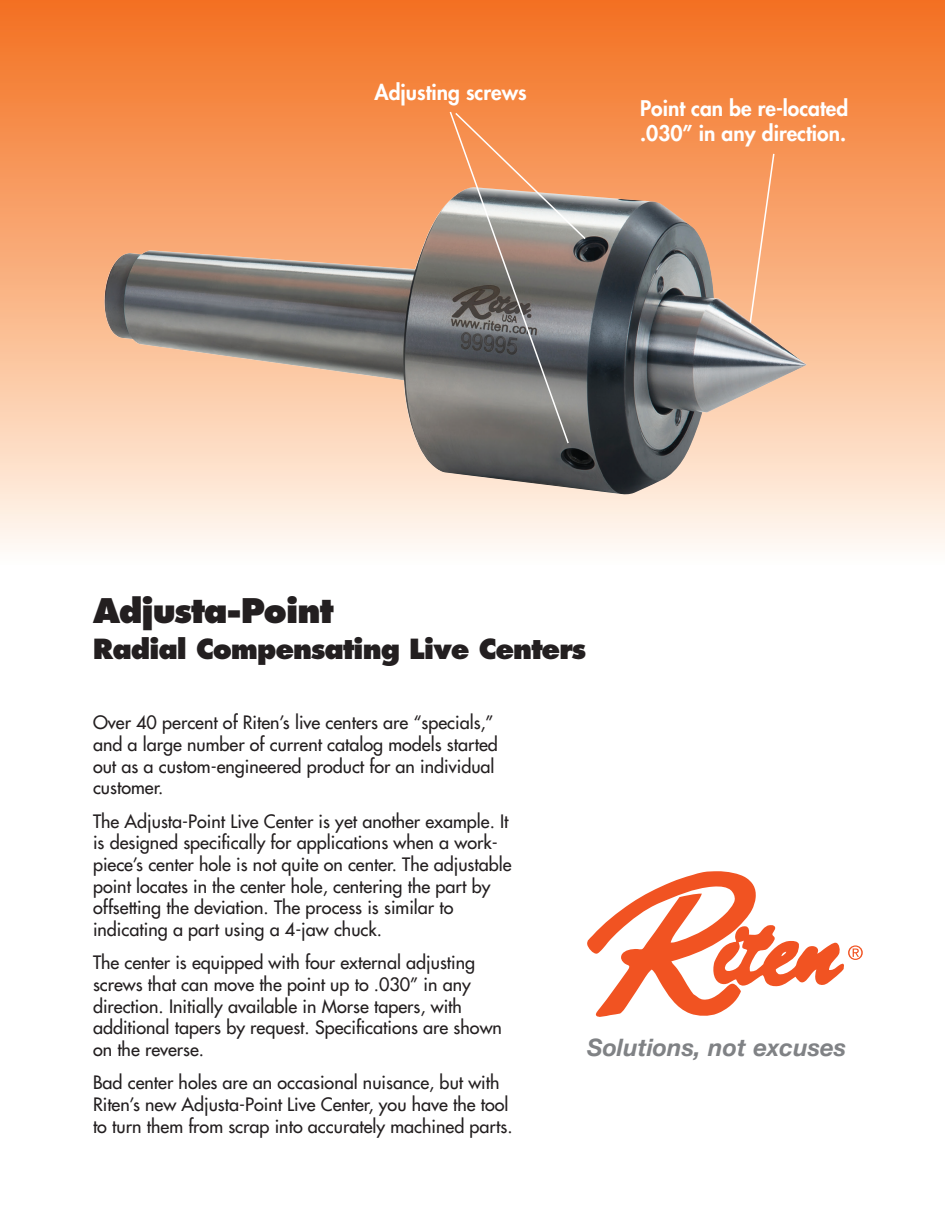
<style>
.page{position:relative;width:945px;height:1215px;background:#fff}
.page>*{position:absolute;margin:0;border:0;box-sizing:border-box;transform-origin:0 0}
.t1{font:800 33px "Futura";letter-spacing:-.04em;color:#231f20}
.t2{font:800 27px "Futura";letter-spacing:-.04em;color:#231f20}
.t3{font:italic 700 24px "Helvetica Neue";color:#808285}
.t4{font:800 21px/25.2px "Futura";color:#fff}
.t5{font:18px/21.6px "Futura";color:#231f20}
</style>
<div class="page">
<div style="left:1px;top:1px;width:944px;height:566px;background:linear-gradient(to bottom,#f36e1b,#fffaf2)"></div>
<svg style="left:587px;top:871px;width:276px;height:146px"></svg>
<svg style="left:747px;top:152px;width:28px;height:35px"></svg>
<img style="left:104px;top:187px;width:703px;height:308px">
<svg style="left:448px;top:110px;width:139px;height:335px;background:#9e8473"></svg>
<p class="t4" style="left:375px;top:80px;width:154px">Adjusting screws</p>
<p class="t4" style="left:640px;top:96px;width:210px">Point can be re-located .030” in any direction.</p>
<h1 class="t1" style="left:93px;top:590px;width:242px">Adjusta-Point</h1>
<h2 class="t2" style="left:93px;top:632px;width:495px">Radial Compensating Live Centers</h2>
<p class="t5" style="left:93px;top:712px;width:406px">Over 40 percent of Riten’s live centers are “specials,” and a large number of current catalog models started out as a custom-engineered product for an individual customer.</p>
<p class="t5" style="left:93px;top:810px;width:420px">The Adjusta-Point Live Center is yet another example. It is designed specifically for applications when a work&shy;piece’s center hole is not quite on center. The adjustable point locates in the center hole, centering the part by offsetting the deviation. The process is similar to indicating a part using a 4-jaw chuck.</p>
<p class="t5" style="left:93px;top:952px;width:411px">The center is equipped with four external adjusting screws that can move the point up to .030” in any direction. Initially available in Morse tapers, with additional tapers by request. Specifications are shown on the reverse.</p>
<p class="t5" style="left:93px;top:1072px;width:421px">Bad center holes are an occasional nuisance, but with<br>Riten’s new Adjusta-Point Live Center, you have the tool to turn them from scrap into accurately machined parts.</p>
<h3 class="t3" style="left:587px;top:1028px;width:261px">Solutions, not excuses</h3>
</div>
